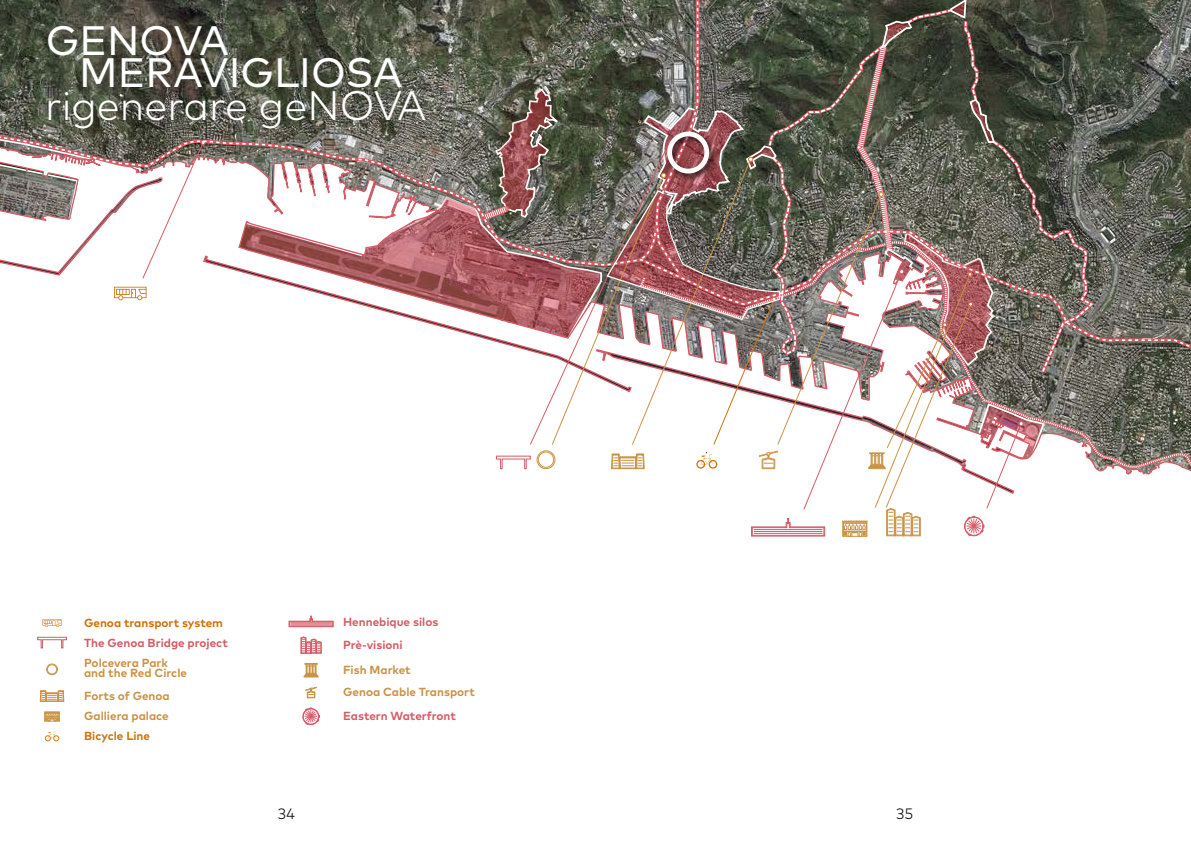
<style>
.page{position:relative;width:1191px;height:842px;background:#fff}
.page>*{position:absolute;margin:0;border:0;box-sizing:border-box;transform-origin:0 0}
.t1{font:41.1px/32.3px "Mark";color:#fff}
.t2{font:300 41.1px "Mark";color:#fff}
.t3{font:300 15px "Mark";color:#000}
.t4{font:700 11.7px/20.2px "Mark";color:#c99346}
.t5{font:700 11.7px/22.9px "Mark";color:#d45c66}
.t6{font:700 11.7px "Mark";color:#ce720b}
</style>
<div class="page">
<img style="left:0;top:0;width:1191px;height:118px">
<svg style="left:1097px;top:356px;width:94px;height:119px"></svg>
<svg style="left:0;top:120px;width:1191px;height:236px"></svg>
<svg style="left:114px;top:285px;width:34px;height:15px"></svg>
<svg style="left:475px;top:0;width:622px;height:537px"></svg>
<svg style="left:40px;top:674px;width:24px;height:28px"></svg>
<svg style="left:44px;top:711px;width:16px;height:10px"></svg>
<div style="left:46px;top:664px;width:12px;height:11px;border:1px solid #c99346;border-radius:50%"></div>
<div style="left:47px;top:665px;width:10px;height:9px;border:1px solid #c99346;border-radius:50%"></div>
<svg style="left:37px;top:637px;width:30px;height:11px"></svg>
<svg style="left:43px;top:619px;width:19px;height:8px"></svg>
<svg style="left:45px;top:731px;width:14px;height:10px"></svg>
<svg style="left:289px;top:616px;width:44px;height:11px"></svg>
<hr style="left:290px;top:623px;width:42px;height:1px;background:#d45c66">
<hr style="left:290px;top:624px;width:42px;height:1px;background:#d45c66">
<hr style="left:290px;top:625px;width:42px;height:1px;background:#d45c66">
<svg style="left:300px;top:636px;width:22px;height:18px"></svg>
<svg style="left:305px;top:687px;width:12px;height:11px"></svg>
<svg style="left:302px;top:707px;width:18px;height:18px"></svg>
<svg style="left:304px;top:663px;width:14px;height:14px"></svg>
<div style="left:665px;top:129px;width:53px;height:53px;background:#000;opacity:.75"></div>
<div style="left:667px;top:132px;width:42px;height:41px;border:5px solid #fff;border-radius:50%"></div>
<h1 class="t1" style="left:79px;top:25px;width:325px;text-indent:-34px">GENOVA<br>MERAVIGLIOSA</h1>
<h1 class="t2" style="left:45px;top:82px;width:383px">rigenerare geNOVA</h1>
<p class="t6" style="left:84px;top:616px;width:140px">Genoa transport system</p>
<p class="t5" style="left:84px;top:631px;width:145px">The Genoa Bridge project</p>
<p class="t4" style="left:84px;top:657px;width:104px;line-height:10.8px">Polcevera Park and the Red Circle</p>
<p class="t4" style="left:84px;top:686px;width:87px">Forts of Genoa<br>Galliera palace</p>
<p class="t6" style="left:84px;top:729px;width:68px">Bicycle Line</p>
<p class="t5" style="left:343px;top:611px;width:97px">Hennebique silos<br>Prè-visioni</p>
<p class="t4" style="left:343px;top:682px;width:133px">Genoa Cable Transport</p>
<p class="t5" style="left:343px;top:705px;width:114px">Eastern Waterfront</p>
<p class="t4" style="left:343px;top:660px;width:69px">Fish Market</p>
<p class="t3" style="left:277px;top:805px;width:19px">34</p>
<p class="t3" style="left:895px;top:805px;width:19px">35</p>
</div>
